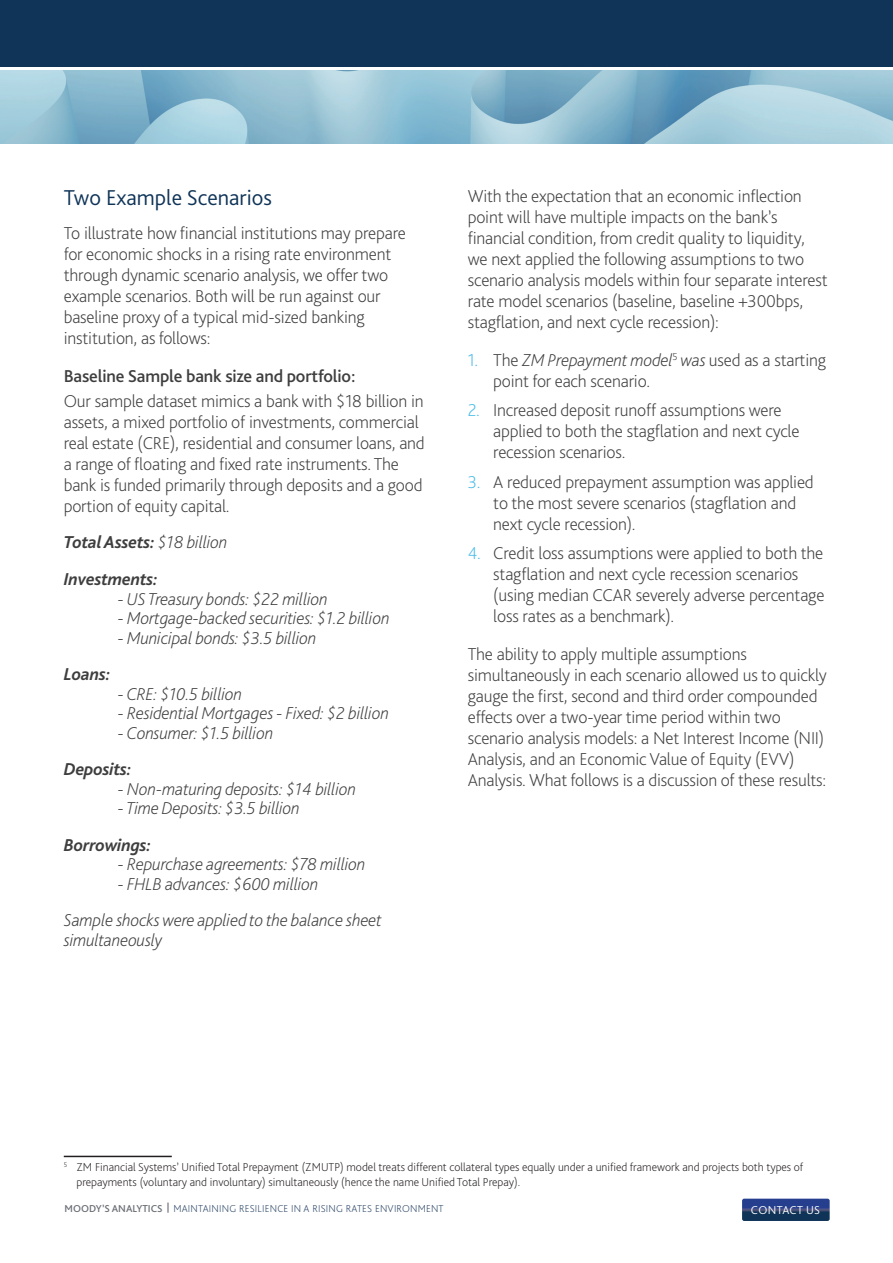
<style>
.page{position:relative;width:893px;height:1263px;background:#fff}
.page>*{position:absolute;margin:0;border:0;box-sizing:border-box;transform-origin:0 0}
.Subhead_dark_blue{font:300 22.5px "Bliss Pro";color:#0f3458}
.Body_copy{font:200 18px/21px "Bliss Pro";letter-spacing:-.01em;color:#3e3e3f}
.Body_copy-2{font:italic 200 18px/19.5px "Bliss Pro";letter-spacing:-.01em;color:#3e3e3f}
.Body_copy-3{font:italic 700 18px "Bliss Pro";letter-spacing:-.01em;color:#3e3e3f}
.Black_Subhead{font:500 18px "Bliss Pro";letter-spacing:-.01em;color:#3e3e3f}
.Footnotes{font:200 12px/15px "Bliss Pro";color:#231f20}
.t1{font:300 12px "Bliss Pro";letter-spacing:.03em;color:#fff}
.t2{font:200 10.5px "Bliss Pro";letter-spacing:.02em;color:#254062}
.s1{font-weight:200}
.s2{color:#48bbe8}
.s3{font-style:italic}
.s4{font-weight:500;color:#6b6f75}
</style>
<div class="page">
<div style="left:0;top:0;width:893px;height:72px;background:#0f3458"></div>
<svg style="left:0;top:67px;width:893px;height:4px;fill:#fff"></svg>
<svg style="left:167px;top:1203px;width:2px;height:9px"></svg>
<svg style="left:742px;top:1198px;width:88px;height:23px"></svg>
<img style="left:0;top:71px;width:893px;height:73px">
<hr style="left:64px;top:1156px;width:108px;height:1px;background:#231f20">
<p class="Subhead_dark_blue" style="left:64px;top:183px;width:210px">Two Example Scenarios</p>
<p class="Body_copy" style="left:64px;top:222px;width:344px">To illustrate how financial institutions may prepare for economic shocks in a rising rate environment through dynamic scenario analysis, we offer two example scenarios. Both will be run against our baseline proxy of a typical mid-sized banking institution, as follows:</p>
<p class="Black_Subhead" style="left:64px;top:365px;width:293px">Baseline Sample bank size and portfolio:</p>
<p class="Body_copy" style="left:64px;top:390px;width:362px">Our sample dataset mimics a bank with $18 billion in assets, a mixed portfolio of investments, commercial real estate (CRE), residential and consumer loans, and a range of floating and fixed rate instruments. The bank is funded primarily through deposits and a good portion of equity capital.</p>
<p class="Body_copy-3" style="left:64px;top:531px;width:165px">Total Assets: <span class="s1">$18 billion</span></p>
<p class="Body_copy-3" style="left:64px;top:568px;width:96px">Investments:</p>
<p class="Body_copy-2" style="left:118px;top:588px;width:211px">- US Treasury bonds: $22 million</p>
<p class="Body_copy-2" style="left:118px;top:608px;width:273px">- Mortgage-backed securities: $1.2 billion</p>
<p class="Body_copy-2" style="left:118px;top:627px;width:200px">- Municipal bonds: $3.5 billion</p>
<p class="Body_copy-3" style="left:64px;top:663px;width:48px">Loans:</p>
<p class="Body_copy-2" style="left:118px;top:683px;width:126px">- CRE: $10.5 billion</p>
<p class="Body_copy-2" style="left:118px;top:703px;width:272px">- Residential Mortgages - Fixed: $2 billion</p>
<p class="Body_copy-2" style="left:118px;top:722px;width:157px">- Consumer: $1.5 billion</p>
<p class="Body_copy-3" style="left:64px;top:758px;width:69px">Deposits:</p>
<p class="Body_copy-2" style="left:118px;top:778px;width:240px">- Non-maturing deposits: $14 billion</p>
<p class="Body_copy-2" style="left:118px;top:798px;width:183px">- Time Deposits: $3.5 billion</p>
<p class="Body_copy-3" style="left:64px;top:833px;width:89px">Borrowings:</p>
<p class="Body_copy-2" style="left:118px;top:854px;width:249px">- Repurchase agreements: $78 million</p>
<p class="Body_copy-2" style="left:118px;top:873px;width:202px">- FHLB advances: $600 million</p>
<p class="Body_copy-2" style="left:64px;top:910px;width:320px">Sample shocks were applied to the balance sheet simultaneously</p>
<p class="Body_copy" style="left:468px;top:185px;width:361px">With the expectation that an economic inflection point will have multiple impacts on the bank’s financial condition, from credit quality to liquidity, we next applied the following assumptions to two scenario analysis models within four separate interest rate model scenarios (baseline, baseline +300bps, stagflation, and next cycle recession):</p>
<p class="Body_copy" style="left:493px;top:349px;width:334px;text-indent:-26px"><span class="s2">1.</span> The <span class="s3">ZM Prepayment model</span><sup>5</sup> <span class="s3">was</span> used as a starting point for each scenario.</p>
<p class="Body_copy" style="left:493px;top:399px;width:308px;text-indent:-26px"><span class="s2">2.</span> Increased deposit runoff assumptions were applied to both the stagflation and next cycle recession scenarios.</p>
<p class="Body_copy" style="left:493px;top:471px;width:322px;text-indent:-26px"><span class="s2">3.</span> A reduced prepayment assumption was applied to the most severe scenarios (stagflation and next cycle recession).</p>
<p class="Body_copy" style="left:493px;top:542px;width:333px;text-indent:-26px"><span class="s2">4.</span> Credit loss assumptions were applied to both the stagflation and next cycle recession scenarios (using median CCAR severely adverse percentage loss rates as a benchmark).</p>
<p class="Body_copy" style="left:468px;top:643px;width:361px">The ability to apply multiple assumptions simultaneously in each scenario allowed us to quickly gauge the first, second and third order compounded effects over a two-year time period within two scenario analysis models: a Net Interest Income (NII)<br>Analysis, and an Economic Value of Equity (EVV)<br>Analysis. What follows is a discussion of these results:</p>
<p class="Footnotes" style="left:77px;top:1160px;width:728px;text-indent:-13px"><sup>5</sup> ZM Financial Systems’ Unified Total Prepayment (ZMUTP) model treats different collateral types equally under a unified framework and projects both types of prepayments (voluntary and involuntary) simultaneously (hence the name Unified Total Prepay).</p>
<p class="t2" style="left:65px;top:1202px;width:381px"><span class="s4">MOODY’S ANALYTICS</span> MAINTAINING RESILIENCE IN A RISING RATES ENVIRONMENT</p>
<p class="t1" style="left:751px;top:1203px;width:71px">CONTACT US</p>
</div>
